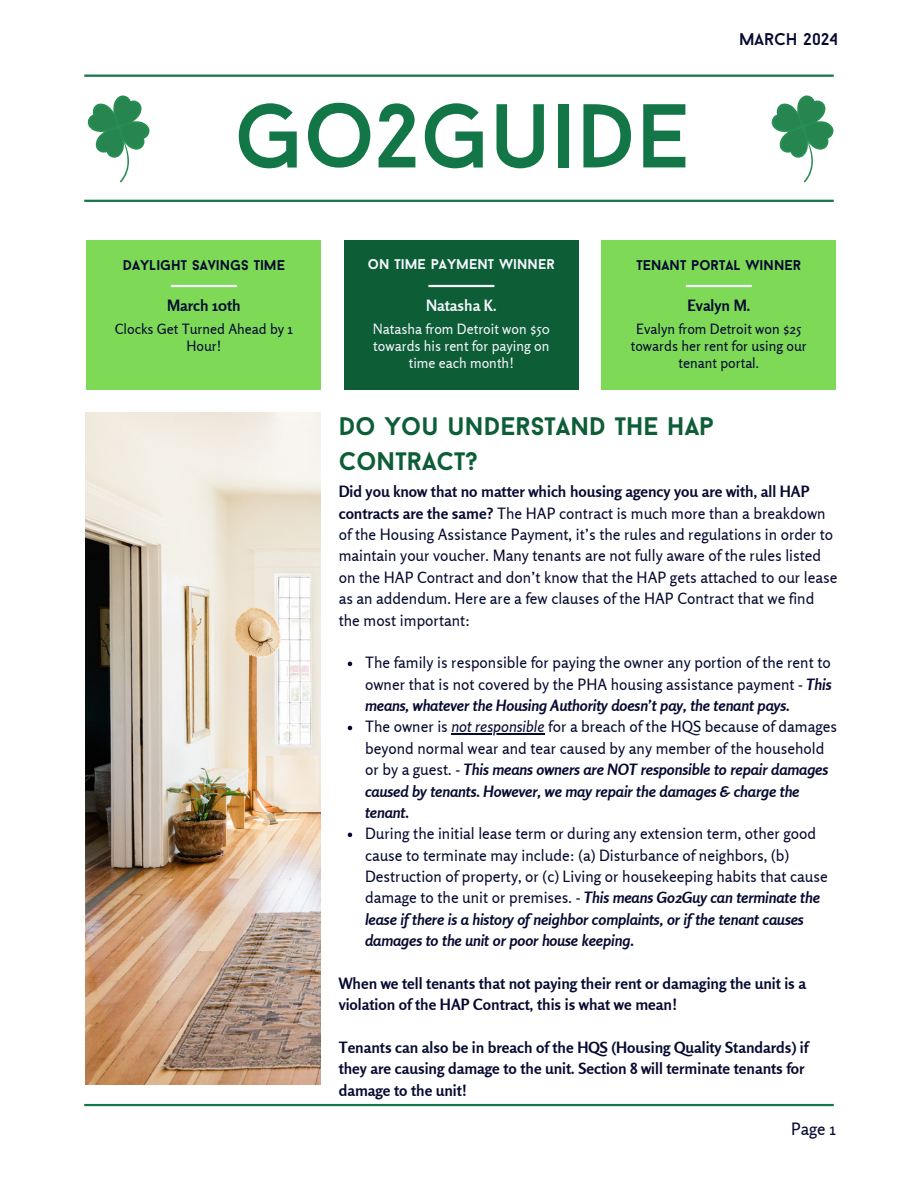
<style>
.page{position:relative;width:918px;height:1188px;background:#fff}
.page>*{position:absolute;margin:0;border:0;box-sizing:border-box;transform-origin:0 0}
.t1{font:90.3px "Baron Neue";color:#137647}
.t2{font:700 25.35px/35px "Baron Neue";color:#0d5d37}
.t3{font:16.95px "Baron Neue";color:#050a30}
.t4{font:16.95px "Rosario";color:#050a30}
.t5{font:15.45px/21.3px "Rosario";color:#050a30}
.t6{font:700 15.45px/21.3px "Rosario";color:#050a30}
.t7{font:700 15.45px "Rosario";color:#f4f6fc}
.t8{font:14.1px/17px "Rosario";color:#050a30;text-align:center}
.t9{font:14.1px/17px "Rosario";color:#f4f6fc;text-align:center}
.t10{font:700 14.1px "Baron Neue";color:#050a30}
.t11{font:700 14.1px "Baron Neue";color:#f4f6fc}
.s1{font-weight:700}
.s2{font-weight:700;font-style:italic}
.s3{font-style:italic}
</style>
<div class="page">
<img style="left:86px;top:412px;width:235px;height:672px">
<hr style="left:84px;top:75px;width:750px;height:2px;background:#137647">
<hr style="left:84px;top:1104px;width:750px;height:2px;background:#137647">
<hr style="left:84px;top:200px;width:750px;height:2px;background:#137647">
<div style="left:87px;top:240px;width:234px;height:150px;background:#7ed957"></div>
<div style="left:344px;top:240px;width:235px;height:150px;background:#0d5d37"></div>
<div style="left:602px;top:240px;width:234px;height:150px;background:#7ed957"></div>
<hr style="left:171px;top:285px;width:66px;height:2px;background:#f4f6fc">
<hr style="left:428px;top:285px;width:66px;height:2px;background:#f4f6fc">
<hr style="left:686px;top:285px;width:66px;height:2px;background:#f4f6fc">
<hr style="left:686px;top:978px;width:66px;height:3px;background:#f4f6fc">
<svg style="left:87px;top:95px;width:63px;height:87px"></svg>
<svg style="left:348px;top:662px;width:4px;height:4px"></svg>
<svg style="left:348px;top:726px;width:4px;height:4px"></svg>
<hr style="left:452px;top:734px;width:93px;height:1px;background:#050a30">
<svg style="left:348px;top:833px;width:4px;height:4px"></svg>
<svg style="left:771px;top:95px;width:62px;height:87px"></svg>
<h4 class="t1" style="left:234px;top:100px;width:457px">GO2GUIDE</h4>
<h1 class="t3" style="left:739px;top:32px;width:101px">MARCH 2024</h1>
<p class="t10" style="left:123px;top:259px;width:164px">DAYLIGHT SAVINGS TIME</p>
<p class="t11" style="left:368px;top:259px;width:188px">ON TIME PAYMENT WINNER</p>
<h5 class="t10" style="left:636px;top:259px;width:166px">TENANT PORTAL WINNER</h5>
<h3 class="t6" style="left:167px;top:295px;width:75px">March 10th</h3>
<p class="t7" style="left:426px;top:296px;width:72px">Natasha K.</p>
<h5 class="t6" style="left:687px;top:295px;width:64px">Evalyn M.</h5>
<h3 class="t8" style="left:115px;top:320px;width:180px">Clocks Get Turned Ahead by 1<br>Hour!</h3>
<p class="t9" style="left:373px;top:320px;width:179px">Natasha from Detroit won $50 towards his rent for paying on time each month!</p>
<h5 class="t8" style="left:631px;top:320px;width:178px">Evalyn from Detroit won $25 towards her rent for using our tenant portal.</h5>
<p class="t2" style="left:339px;top:411px;width:377px">DO YOU UNDERSTAND THE HAP<br>CONTRACT?</p>
<h2 class="t5" style="left:339px;top:481px;width:500px"><span class="s1">Did you know that no matter which housing agency you are with, all HAP contracts are the same?</span> The HAP contract is much more than a breakdown of the Housing Assistance Payment, it’s the rules and regulations in order to maintain your voucher. Many tenants are not fully aware of the rules listed on the HAP Contract and don’t know that the HAP gets attached to our lease as an addendum. Here are a few clauses of the HAP Contract that we find the most important:</h2>
<h4 class="t5" style="left:365px;top:652px;width:468px;text-align:justify">The family is responsible for paying the owner any portion of the rent to owner that is not covered by the PHA housing assistance payment - <span class="s2">This means, whatever the Housing Authority doesn’t pay, the tenant pays.</span></h4>
<p class="t5" style="left:365px;top:716px;width:474px">The owner is <span class="s3">not responsible</span> for a breach of the HQS because of damages</p>
<p class="t5" style="left:365px;top:737px;width:465px">beyond normal wear and tear caused by any member of the household or by a guest. - <span class="s2">This means owners are NOT responsible to repair damages caused by tenants. However, we may repair the damages &amp; charge the tenant.<br></span>During the initial lease term or during any extension term, other good</p>
<p class="t5" style="left:365px;top:844px;width:464px">cause to terminate may include: (a) Disturbance of neighbors, (b)<br>Destruction of property, or (c) Living or housekeeping habits that cause damage to the unit or premises. - <span class="s2">This means Go2Guy can terminate the lease if there is a history of neighbor complaints, or if the tenant causes damages to the unit or poor house keeping.</span></p>
<p class="t6" style="left:339px;top:973px;width:469px">When we tell tenants that not paying their rent or damaging the unit is a</p>
<h3 class="t6" style="left:339px;top:994px;width:340px">violation of the HAP Contract, this is what we mean!</h3>
<h3 class="t6" style="left:339px;top:1037px;width:471px">Tenants can also be in breach of the HQS (Housing Quality Standards) if</h3>
<h3 class="t6" style="left:339px;top:1058px;width:467px">they are causing damage to the unit. Section 8 will terminate tenants for damage to the unit!</h3>
<h3 class="t4" style="left:791px;top:1118px;width:47px">Page 1</h3>
</div>
